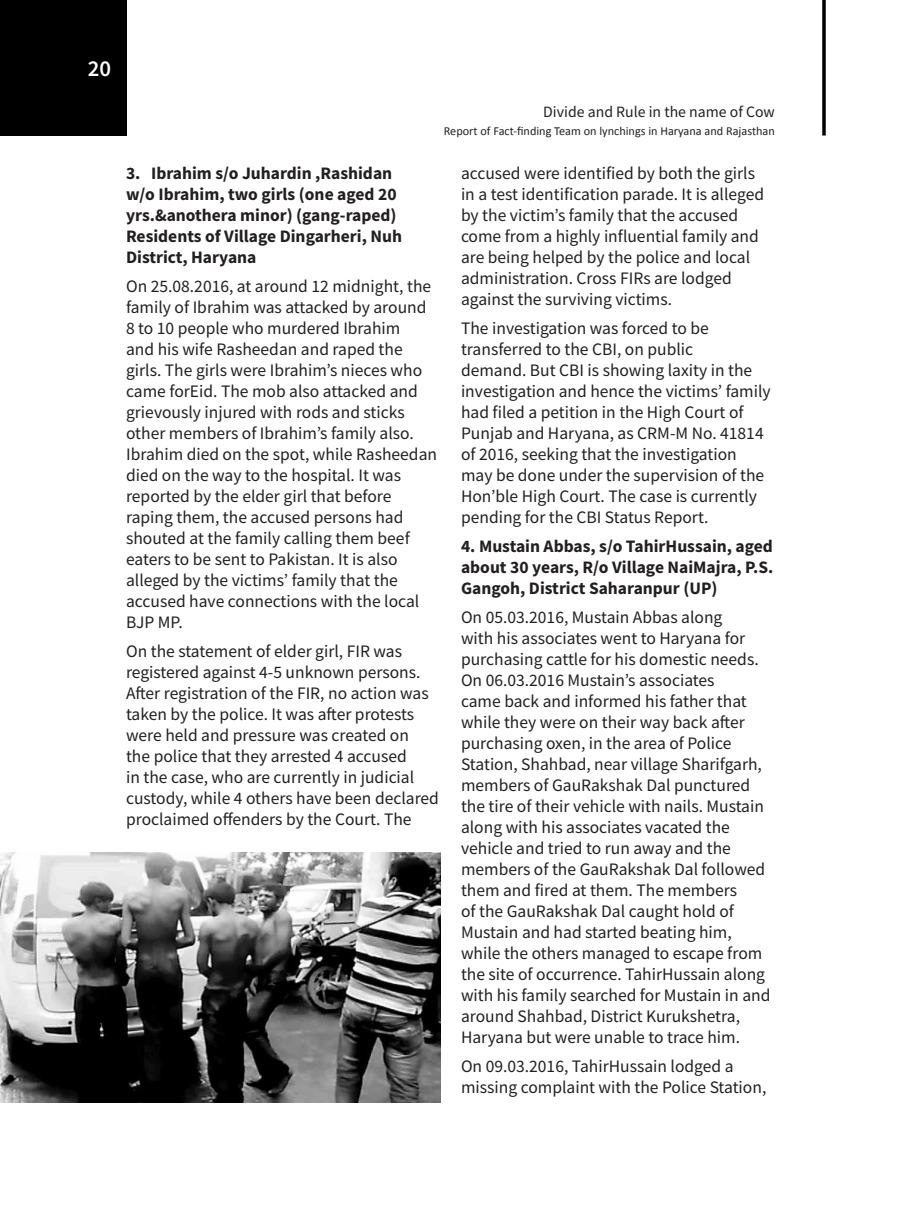
<style>
.page{position:relative;width:914px;height:1229px;background:#fff}
.page>*{position:absolute;margin:0;border:0;box-sizing:border-box;transform-origin:0 0}
.t1{font:600 22.75px "Source Sans Pro";color:#fff}
.t2{font:17.5px/21px "Source Sans Pro";color:#231f20}
.t3{font:700 17.5px/21px "Source Sans Pro";color:#231f20}
.t4{font:15.75px "Source Sans Pro";color:#231f20}
.t5{font:12.25px "Calibri";color:#231f20}
</style>
<div class="page">
<div style="left:0;top:0;width:126px;height:135px;background:#000"></div>
<hr style="left:822px;top:0;width:3px;height:135px;background:#000">
<img style="left:0;top:852px;width:440px;height:250px">
<p class="t1" style="left:88px;top:54px;width:25px">20</p>
<p class="t4" style="left:543px;top:101px;width:233px">Divide and Rule in the name of Cow</p>
<p class="t5" style="left:444px;top:123px;width:332px">Report of Fact-finding Team on lynchings in Haryana and Rajasthan</p>
<p class="t3" style="left:126px;top:162px;width:277px">3. Ibrahim s/o Juhardin ,Rashidan w/o Ibrahim, two girls (one aged 20 yrs.&amp;anothera minor) (gang-raped)<br>Residents of Village Dingarheri, Nuh<br>District, Haryana</p>
<p class="t2" style="left:126px;top:275px;width:312px">On 25.08.2016, at around 12 midnight, the family of Ibrahim was attacked by around 8 to 10 people who murdered Ibrahim<br>and his wife Rasheedan and raped the girls. The girls were Ibrahim’s nieces who came forEid. The mob also attacked and grievously injured with rods and sticks other members of Ibrahim’s family also.<br>Ibrahim died on the spot, while Rasheedan died on the way to the hospital. It was reported by the elder girl that before raping them, the accused persons had shouted at the family calling them beef eaters to be sent to Pakistan. It is also alleged by the victims’ family that the accused have connections with the local BJP MP.</p>
<p class="t2" style="left:126px;top:640px;width:314px">On the statement of elder girl, FIR was registered against 4-5 unknown persons.<br>After registration of the FIR, no action was taken by the police. It was after protests were held and pressure was created on<br>the police that they arrested 4 accused<br>in the case, who are currently in judicial custody, while 4 others have been declared proclaimed offenders by the Court. The</p>
<p class="t2" style="left:461px;top:162px;width:304px">accused were identified by both the girls in a test identification parade. It is alleged by the victim’s family that the accused come from a highly influential family and are being helped by the police and local administration. Cross FIRs are lodged against the surviving victims.</p>
<p class="t2" style="left:461px;top:317px;width:311px">The investigation was forced to be transferred to the CBI, on public<br>demand. But CBI is showing laxity in the investigation and hence the victims’ family had filed a petition in the High Court of Punjab and Haryana, as CRM-M No. 41814 of 2016, seeking that the investigation may be done under the supervision of the Hon’ble High Court. The case is currently pending for the CBI Status Report.</p>
<p class="t3" style="left:461px;top:535px;width:314px;text-align:justify">4. Mustain Abbas, s/o TahirHussain, aged about 30 years, R/o Village NaiMajra, P.S.<br>Gangoh, District Saharanpur (UP)</p>
<p class="t2" style="left:461px;top:606px;width:311px">On 05.03.2016, Mustain Abbas along<br>with his associates went to Haryana for purchasing cattle for his domestic needs.<br>On 06.03.2016 Mustain’s associates<br>came back and informed his father that while they were on their way back after purchasing oxen, in the area of Police Station, Shahbad, near village Sharifgarh, members of GauRakshak Dal punctured the tire of their vehicle with nails. Mustain along with his associates vacated the vehicle and tried to run away and the members of the GauRakshak Dal followed them and fired at them. The members<br>of the GauRakshak Dal caught hold of Mustain and had started beating him, while the others managed to escape from the site of occurrence. TahirHussain along with his family searched for Mustain in and around Shahbad, District Kurukshetra, Haryana but were unable to trace him.</p>
<p class="t2" style="left:461px;top:1055px;width:307px">On 09.03.2016, TahirHussain lodged a missing complaint with the Police Station,</p>
</div>
